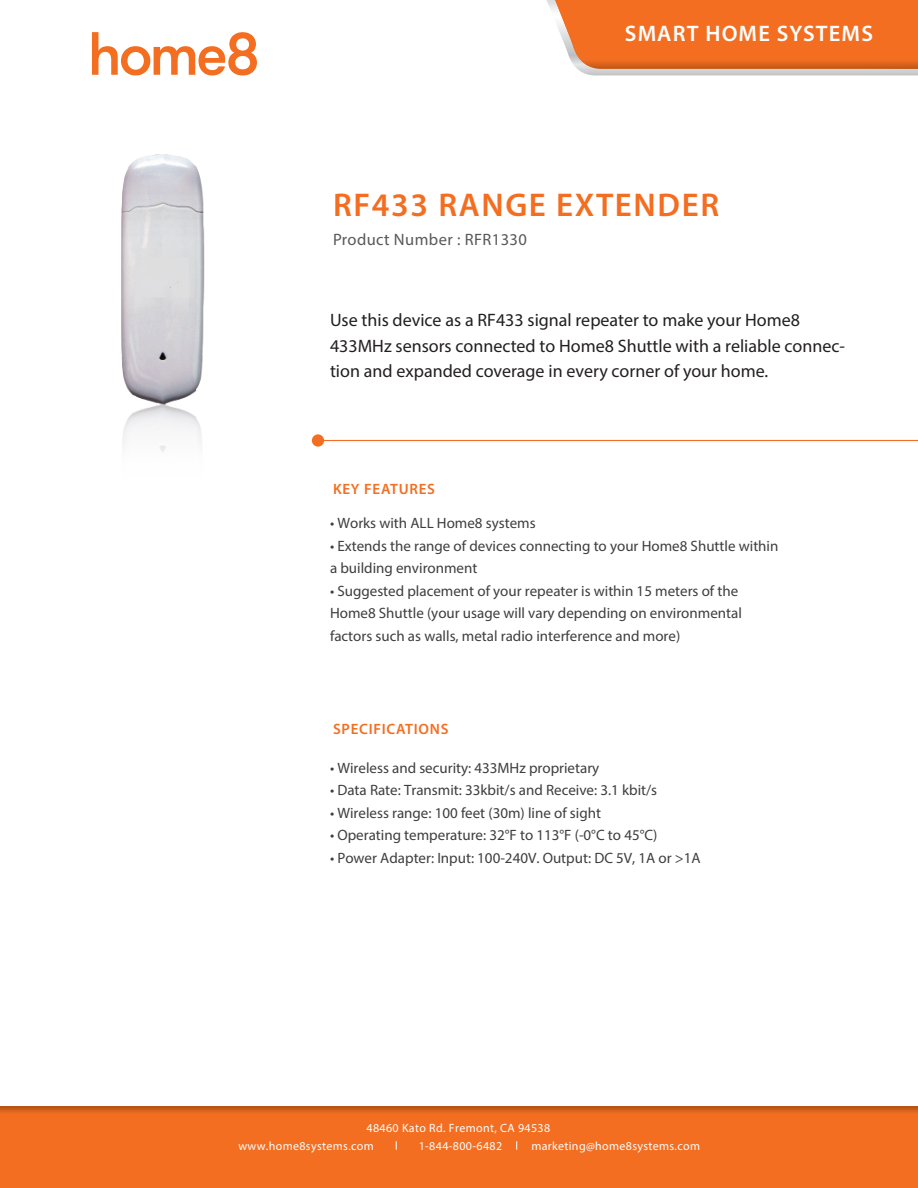
<style>
.page{position:relative;width:918px;height:1188px;background:#fff}
.page>*{position:absolute;margin:0;border:0;box-sizing:border-box;transform-origin:0 0}
.t1{font:600 33px "Myriad Pro";letter-spacing:.05em;color:#f36e21}
.t2{font:600 22.5px "Myriad Pro";letter-spacing:.05em;color:#fff}
.t3{font:18px/25.5px "Myriad Pro";color:#231f20}
.t4{font:16.5px "Myriad Pro";letter-spacing:.025em;color:#57585a}
.t5{font:15px/22.5px "Myriad Pro";color:#3e3e3f}
.t6{font:600 15px "Myriad Pro";letter-spacing:.05em;color:#f36e21}
.t7{font:12px/17.5px "Myriad Pro";letter-spacing:.03em;color:#fff}
</style>
<div class="page">
<svg style="left:547px;top:0;width:371px;height:76px;background:#ed7e3e"></svg>
<hr style="left:319px;top:440px;width:599px;height:1px;background:#f36e21">
<div style="left:312px;top:434px;width:12px;height:13px;background:#f36e21;border-radius:50%"></div>
<div style="left:0;top:1107px;width:918px;height:81px;background:#f36e21"></div>
<img style="left:121px;top:154px;width:84px;height:298px">
<svg style="left:92px;top:32px;width:165px;height:44px"></svg>
<h2 class="t2" style="left:625px;top:20px;width:250px">SMART HOME SYSTEMS</h2>
<h1 class="t1" style="left:333px;top:184px;width:388px">RF433 RANGE EXTENDER</h1>
<p class="t4" style="left:333px;top:230px;width:195px">Product Number : RFR1330</p>
<p class="t3" style="left:330px;top:307px;width:516px">Use this device as a RF433 signal repeater to make your Home8<br>433MHz sensors connected to Home8 Shuttle with a reliable connec&shy;tion and expanded coverage in every corner of your home.</p>
<p class="t6" style="left:333px;top:479px;width:104px">KEY FEATURES</p>
<p class="t5" style="left:330px;top:512px;width:207px">• Works with ALL Home8 systems</p>
<p class="t5" style="left:330px;top:534px;width:450px">• Extends the range of devices connecting to your Home8 Shuttle within a building environment</p>
<p class="t5" style="left:330px;top:579px;width:413px">• Suggested placement of your repeater is within 15 meters of the<br>Home8 Shuttle (your usage will vary depending on environmental factors such as walls, metal radio interference and more)</p>
<p class="t6" style="left:333px;top:719px;width:117px">SPECIFICATIONS</p>
<p class="t5" style="left:330px;top:756px;width:271px">• Wireless and security: 433MHz proprietary</p>
<p class="t5" style="left:330px;top:779px;width:329px">• Data Rate: Transmit: 33kbit/s and Receive: 3.1 kbit/s</p>
<p class="t5" style="left:330px;top:801px;width:273px">• Wireless range: 100 feet (30m) line of sight</p>
<p class="t5" style="left:330px;top:824px;width:329px">• Operating temperature: 32°F to 113°F (-0°C to 45°C)</p>
<p class="t5" style="left:330px;top:846px;width:372px">• Power Adapter: Input: 100-240V. Output: DC 5V, 1A or &gt;1A</p>
<p class="t7" style="left:238px;top:1119px;width:313px;text-indent:128px">48460 Kato Rd. Fremont, CA 94538 www.home8systems.com</p>
<p class="t7" style="left:419px;top:1137px;width:85px">1-844-800-6482</p>
<p class="t7" style="left:531px;top:1137px;width:170px">marketing@home8systems.com</p>
</div>
